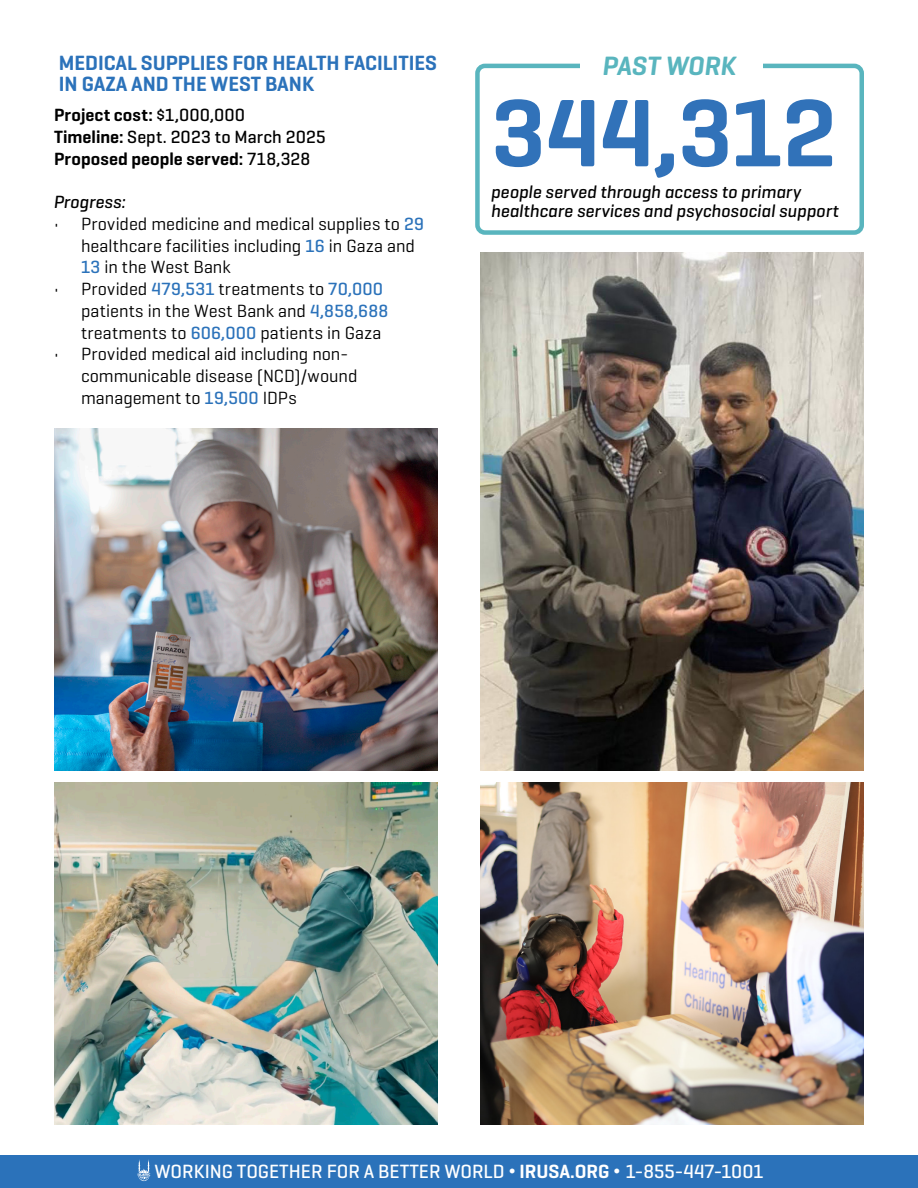
<style>
.page{position:relative;width:918px;height:1188px;background:#fff}
.page>*{position:absolute;margin:0;border:0;box-sizing:border-box;transform-origin:0 0}
.t1{font:600 97.5px "Geogrotesque";color:#3172b9}
.t2{font:italic 600 27px "Geogrotesque";letter-spacing:-.005em;color:#59b5be}
.t3{font:600 21px/21px "Geogrotesque";color:#2b72ba}
.t4{font:500 19.5px "Geogrotesque";color:#fff}
.t5{font:18px/21.8px "Geogrotesque";color:#000}
.t6{font:italic 500 18px/19.5px "Geogrotesque";color:#000}
.t7{font:600 18px "Geogrotesque";letter-spacing:.005em;color:#000}
.t8{font:500 18px "Geogrotesque";letter-spacing:.005em;color:#000}
.s1{font-weight:500}
.s2{font-weight:600}
.s3{font-weight:500;color:#2b72ba}
.s4{font-family:"Arial";font-weight:400}
</style>
<div class="page">
<div style="left:0;top:1155px;width:918px;height:33px;background:#2b72ba"></div>
<div style="left:475px;top:64px;width:389px;height:171px;border:4px solid #59b5be;border-radius:8px"></div>
<div style="left:580px;top:45px;width:183px;height:38px;background:#fff"></div>
<svg style="left:138px;top:1160px;width:12px;height:21px"></svg>
<img style="left:54px;top:428px;width:384px;height:342px">
<img style="left:480px;top:252px;width:384px;height:518px">
<img style="left:480px;top:782px;width:384px;height:342px">
<img style="left:54px;top:782px;width:384px;height:342px">
<p class="t3" style="left:59px;top:52px;width:380px">MEDICAL SUPPLIES FOR HEALTH FACILITIES<br>IN GAZA AND THE WEST BANK</p>
<p class="t7" style="left:54px;top:104px;width:193px">Project cost: <span class="s1">$1,000,000</span></p>
<p class="t8" style="left:54px;top:126px;width:273px"><span class="s2">Timeline:</span> Sept. 2023 to March 2025</p>
<p class="t7" style="left:54px;top:147px;width:258px">Proposed people served: <span class="s1">718,328</span></p>
<p class="t6" style="left:54px;top:192px;width:74px">Progress:</p>
<p class="t5" style="left:81px;top:212px;width:345px;text-indent:-27px">• Provided medicine and medical supplies to <span class="s3">29 </span>healthcare facilities including <span class="s3">16</span> in Gaza and<br><span class="s3">13</span> in the West Bank</p>
<p class="t5" style="left:81px;top:278px;width:309px;text-indent:-27px">• Provided <span class="s3">479,531</span> treatments to <span class="s3">70,000 </span>patients in the West Bank and <span class="s3">4,858,688 </span>treatments to <span class="s3">606,000</span> patients in Gaza</p>
<p class="t5" style="left:81px;top:343px;width:278px;text-indent:-27px">• Provided medical aid including non&shy;communicable disease (NCD)/wound management to <span class="s3">19,500</span> IDPs</p>
<p class="t2" style="left:603px;top:49px;width:135px">PAST WORK</p>
<p class="t1" style="left:491px;top:72px;width:347px">344,312</p>
<p class="t6" style="left:491px;top:182px;width:349px">people served through access to primary healthcare services and psychosocial support</p>
<p class="t4" style="left:155px;top:1159px;width:610px">WORKING TOGETHER FOR A BETTER WORLD <span class="s4">•</span> <span class="s2">IRUSA.ORG</span> <span class="s4">•</span> 1-855-447-1001</p>
</div>
